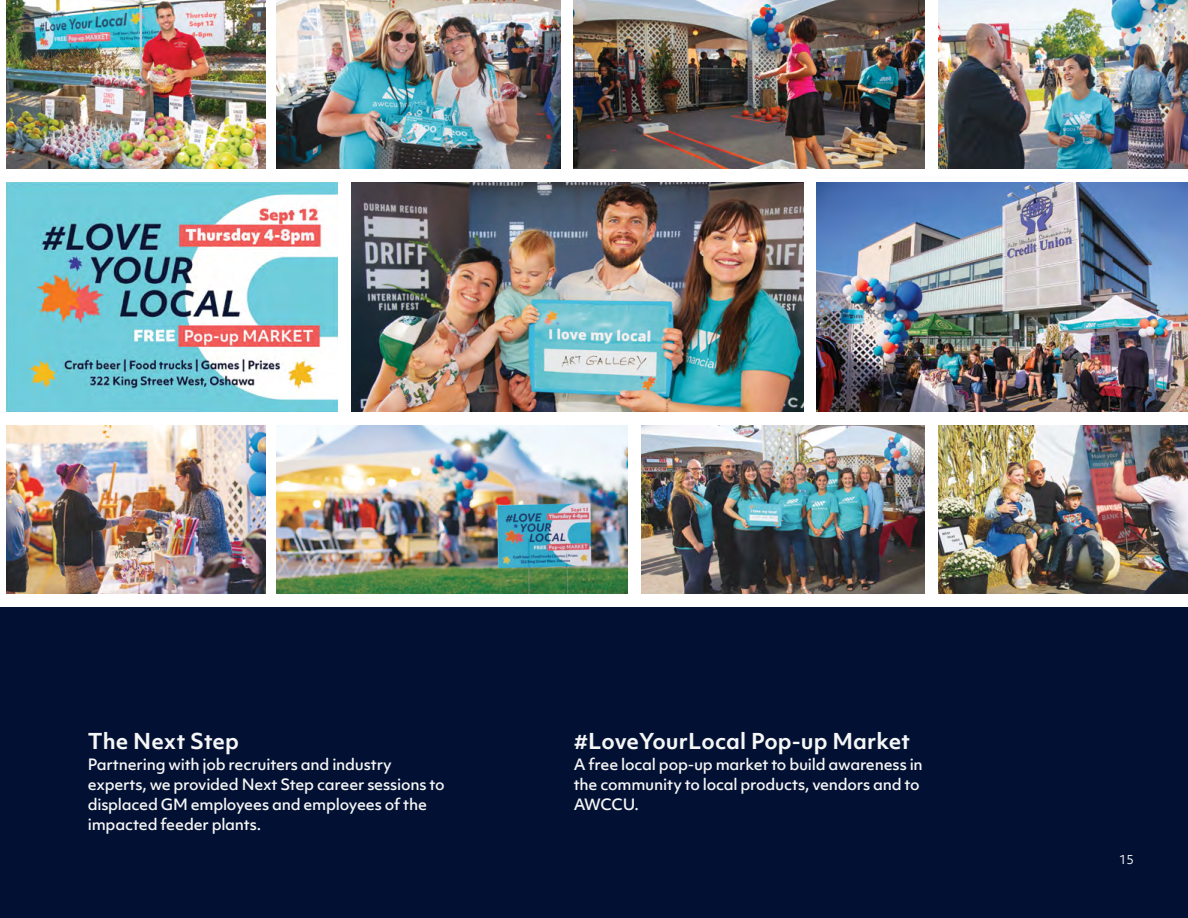
<style>
.page{position:relative;width:1188px;height:918px;background:#fff}
.page>*{position:absolute;margin:0;border:0;box-sizing:border-box;transform-origin:0 0}
.Body_Text__Left-Alig{font:700 21px "Objektiv Mk 1";letter-spacing:.005em;color:#f6f6f6}
.Body_Text__Left-Alig-2{font:500 15px/20.2px "Objektiv Mk 1";letter-spacing:-.015em;color:#f6f6f6}
.Page_Header_Footer{font:12px "Objektiv Mk 1";color:#f6f6f6}
</style>
<div class="page">
<div style="left:0;top:608px;width:1188px;height:310px;background:#011033"></div>
<img style="left:7px;top:0;width:258px;height:169px">
<img style="left:938px;top:0;width:250px;height:169px">
<img style="left:574px;top:0;width:351px;height:169px">
<img style="left:7px;top:425px;width:258px;height:169px">
<img style="left:641px;top:425px;width:284px;height:169px">
<img style="left:277px;top:0;width:283px;height:169px">
<img style="left:938px;top:425px;width:250px;height:169px">
<img style="left:277px;top:425px;width:351px;height:169px">
<img style="left:7px;top:182px;width:331px;height:230px">
<img style="left:351px;top:182px;width:452px;height:230px">
<img style="left:817px;top:182px;width:371px;height:230px">
<hr style="left:944px;top:0;width:142px;height:4px;background:#eaf2f9">
<svg style="left:1182px;top:122px;width:6px;height:141px"></svg>
<p class="Body_Text__Left-Alig" style="left:88px;top:727px;width:153px">The Next Step</p>
<p class="Body_Text__Left-Alig-2" style="left:88px;top:754px;width:358px">Partnering with job recruiters and industry experts, we provided Next Step career sessions to displaced GM employees and employees of the impacted feeder plants.</p>
<p class="Body_Text__Left-Alig" style="left:574px;top:727px;width:338px">#LoveYourLocal Pop-up Market</p>
<p class="Body_Text__Left-Alig-2" style="left:574px;top:754px;width:351px">A free local pop-up market to build awareness in the community to local products, vendors and to<br>AWCCU.</p>
<p class="Page_Header_Footer" style="left:1119px;top:851px;width:16px">15</p>
</div>
